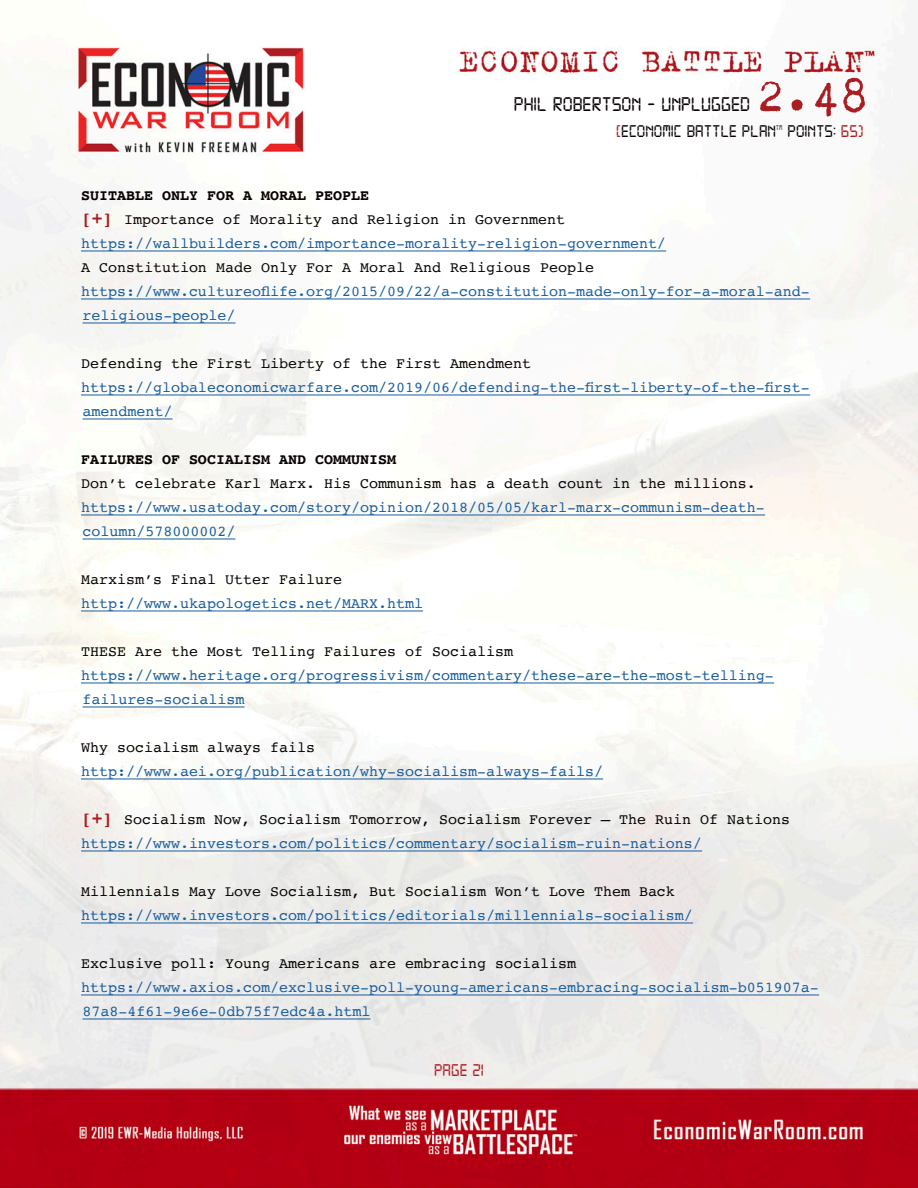
<style>
.page{position:relative;width:918px;height:1188px;background:#fff}
.page>*{position:absolute;margin:0;border:0;box-sizing:border-box;transform-origin:0 0}
.t1{font:51px "Trixie";color:#aa1e21}
.t2{font:21px "Digital 7";color:#080302}
.t3{font:18px "Digital 7";color:#080302}
.t4{font:18px "Digital 7";color:#aa1e21}
.t5{font:15px/24px "Courier";color:#175d9e}
.t6{font:15px "Courier";color:#080302}
.t7{font:700 15px "Courier";color:#080302}
.t8{font:7.05px "Digital 7";color:#080302}
.s1{color:#aa1e21}
.s2{font-weight:700;font-size:18px;color:#aa1e21}
</style>
<div class="page">
<img style="left:0;top:35px;width:918px;height:1153px">
<hr style="left:81px;top:251px;width:585px;height:1px;background:#175d9e">
<hr style="left:81px;top:299px;width:729px;height:1px;background:#175d9e">
<hr style="left:82px;top:323px;width:154px;height:1px;background:#175d9e">
<hr style="left:81px;top:395px;width:729px;height:1px;background:#175d9e">
<hr style="left:82px;top:419px;width:91px;height:1px;background:#175d9e">
<hr style="left:81px;top:515px;width:684px;height:1px;background:#175d9e">
<hr style="left:82px;top:539px;width:154px;height:1px;background:#175d9e">
<hr style="left:81px;top:611px;width:342px;height:1px;background:#175d9e">
<hr style="left:81px;top:683px;width:693px;height:1px;background:#175d9e">
<hr style="left:82px;top:707px;width:163px;height:1px;background:#175d9e">
<hr style="left:81px;top:779px;width:522px;height:1px;background:#175d9e">
<hr style="left:81px;top:851px;width:621px;height:1px;background:#175d9e">
<hr style="left:81px;top:923px;width:612px;height:1px;background:#175d9e">
<hr style="left:81px;top:995px;width:738px;height:1px;background:#175d9e">
<hr style="left:82px;top:1019px;width:289px;height:1px;background:#175d9e">
<h1 class="t1" style="left:756px;top:62px;width:114px">2.48</h1>
<p class="t3" style="left:616px;top:123px;width:161px"><span class="s1">[</span>ECONOMIC BATTLE PLAN</p>
<p class="t8" style="left:776px;top:124px;width:8px">TM</p>
<p class="t3" style="left:788px;top:123px;width:78px">POINTS: <span class="s1">65)</span></p>
<h2 class="t2" style="left:514px;top:95px;width:238px">PHIL ROBERTSON - UNPLUGGED</h2>
<p class="t7" style="left:81px;top:184px;width:290px">SUITABLE ONLY FOR A MORAL PEOPLE</p>
<p class="t6" style="left:81px;top:208px;width:486px"><span class="s2">[+]</span> Importance of Morality and Religion in Government</p>
<p class="t5" style="left:81px;top:231px;width:586px">https://wallbuilders.com/importance-morality-religion-government/</p>
<p class="t6" style="left:81px;top:256px;width:515px">A Constitution Made Only For A Moral And Religious People</p>
<p class="t5" style="left:81px;top:279px;width:730px">https://www.cultureoflife.org/2015/09/22/a-constitution-made-only-for-a-moral-and&shy;religious-people/</p>
<p class="t6" style="left:81px;top:352px;width:452px">Defending the First Liberty of the First Amendment</p>
<p class="t5" style="left:81px;top:375px;width:730px">https://globaleconomicwarfare.com/2019/06/defending-the-first-liberty-of-the-first&shy;amendment/</p>
<p class="t7" style="left:81px;top:448px;width:317px">FAILURES OF SOCIALISM AND COMMUNISM</p>
<p class="t6" style="left:81px;top:472px;width:676px">Don’t celebrate Karl Marx. His Communism has a death count in the millions.</p>
<p class="t5" style="left:81px;top:495px;width:685px">https://www.usatoday.com/story/opinion/2018/05/05/karl-marx-communism-death&shy;column/578000002/</p>
<p class="t6" style="left:81px;top:568px;width:263px">Marxism’s Final Utter Failure</p>
<p class="t5" style="left:81px;top:591px;width:344px">http://www.ukapologetics.net/MARX.html</p>
<p class="t6" style="left:81px;top:640px;width:434px">THESE Are the Most Telling Failures of Socialism</p>
<p class="t5" style="left:81px;top:663px;width:694px">https://www.heritage.org/progressivism/commentary/these-are-the-most-telling&shy;failures-socialism</p>
<p class="t6" style="left:81px;top:736px;width:236px">Why socialism always fails</p>
<p class="t5" style="left:81px;top:759px;width:524px">http://www.aei.org/publication/why-socialism-always-fails/</p>
<p class="t6" style="left:81px;top:808px;width:711px"><span class="s2">[+]</span> Socialism Now, Socialism Tomorrow, Socialism Forever — The Ruin Of Nations</p>
<p class="t5" style="left:81px;top:831px;width:622px">https://www.investors.com/politics/commentary/socialism-ruin-nations/</p>
<p class="t6" style="left:81px;top:880px;width:595px">Millennials May Love Socialism, But Socialism Won’t Love Them Back</p>
<p class="t5" style="left:81px;top:903px;width:613px">https://www.investors.com/politics/editorials/millennials-socialism/</p>
<p class="t6" style="left:81px;top:952px;width:497px">Exclusive poll: Young Americans are embracing socialism</p>
<p class="t5" style="left:81px;top:975px;width:739px">https://www.axios.com/exclusive-poll-young-americans-embracing-socialism-b051907a-<br>87a8-4f61-9e6e-0db75f7edc4a.html</p>
<p class="t4" style="left:434px;top:1062px;width:51px">PAGE 21</p>
</div>
